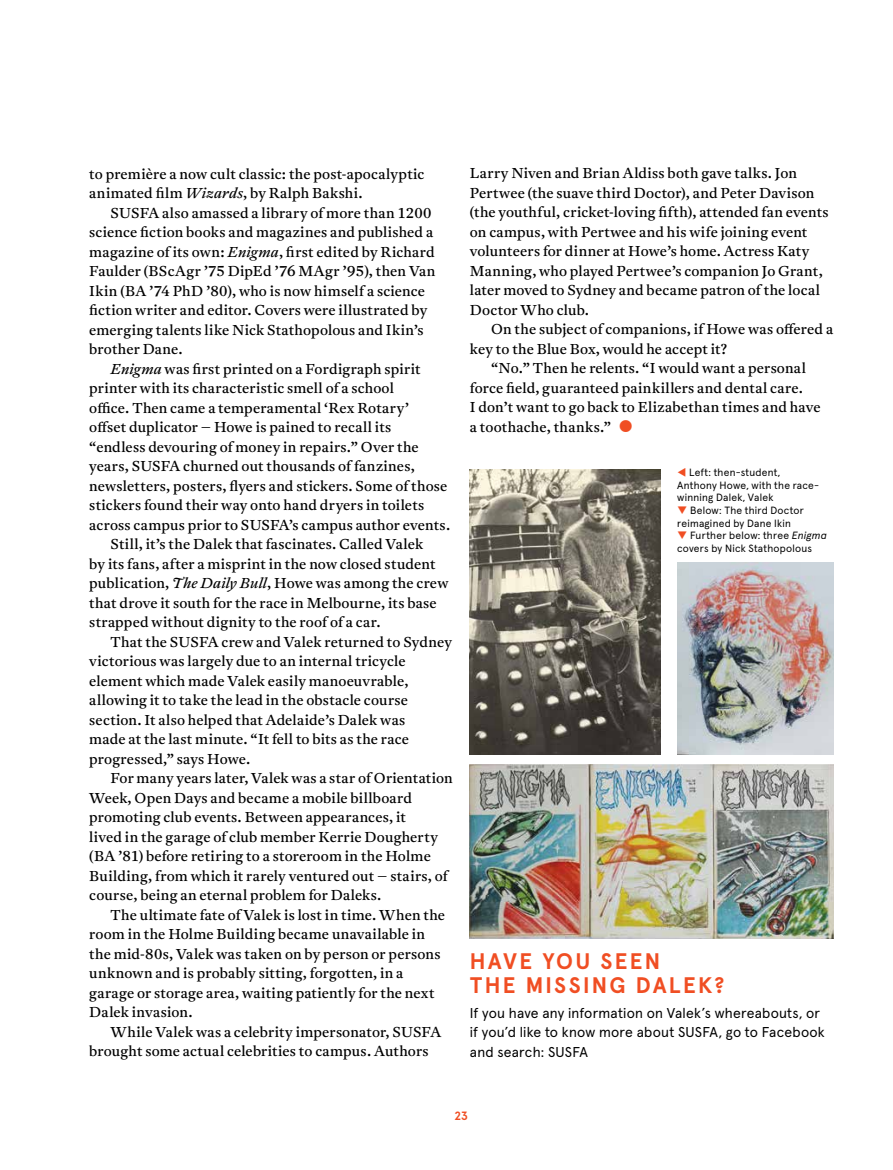
<style>
.page{position:relative;width:893px;height:1170px;background:#fff}
.page>*{position:absolute;margin:0;border:0;box-sizing:border-box;transform-origin:0 0}
.t1{font:700 22.5px/24.3px "Apercu Pro";letter-spacing:.1em;color:#f04e23}
.t2{font:14.25px/19.5px "Antwerp";letter-spacing:.01em;color:#000}
.t3{font:14.25px/19.5px "Apercu Pro";letter-spacing:.015em;color:#000}
.t4{font:700 12px "Apercu Pro";color:#f04e23}
.t5{font:10.5px/12.6px "Apercu Pro";letter-spacing:.02em;color:#000}
.s1{font-style:italic}
.s2{color:#f04e23}
</style>
<div class="page">
<img style="left:470px;top:765px;width:363px;height:173px">
<img style="left:677px;top:562px;width:156px;height:192px">
<img style="left:469px;top:469px;width:191px;height:285px">
<p class="t2" style="left:89px;top:164px;width:337px">to première a now cult classic: the post-apocalyptic animated film <span class="s1">Wizards</span>, by Ralph Bakshi.</p>
<p class="t2" style="left:89px;top:203px;width:348px;text-indent:21px">SUSFA also amassed a library of more than 1200 science fiction books and magazines and published a magazine of its own: <span class="s1">Enigma</span>, first edited by Richard Faulder (BScAgr ’75 DipEd ’76 MAgr ’95), then Van Ikin (BA ’74 PhD ’80), who is now himself a science fiction writer and editor. Covers were illustrated by emerging talents like Nick Stathopolous and Ikin’s brother Dane.</p>
<p class="t2" style="left:111px;top:359px;width:311px"><span class="s1">Enigma</span> was first printed on a Fordigraph spirit</p>
<p class="t2" style="left:89px;top:378px;width:306px">printer with its characteristic smell of a school</p>
<p class="t2" style="left:89px;top:398px;width:321px">office. Then came a temperamental ‘Rex Rotary’</p>
<p class="t2" style="left:89px;top:417px;width:303px">offset duplicator – Howe is pained to recall its</p>
<p class="t2" style="left:89px;top:437px;width:331px">“endless devouring of money in repairs.” Over the</p>
<p class="t2" style="left:89px;top:456px;width:327px">years, SUSFA churned out thousands of fanzines,</p>
<p class="t2" style="left:89px;top:476px;width:360px">newsletters, posters, flyers and stickers. Some of those</p>
<p class="t2" style="left:89px;top:495px;width:337px">stickers found their way onto hand dryers in toilets</p>
<p class="t2" style="left:89px;top:515px;width:362px">across campus prior to SUSFA’s campus author events.</p>
<p class="t2" style="left:111px;top:534px;width:314px">Still, it’s the Dalek that fascinates. Called Valek</p>
<p class="t2" style="left:89px;top:554px;width:348px">by its fans, after a misprint in the now closed student</p>
<p class="t2" style="left:89px;top:573px;width:361px">publication, <span class="s1">The Daily Bull</span>, Howe was among the crew</p>
<p class="t2" style="left:89px;top:593px;width:349px">that drove it south for the race in Melbourne, its base</p>
<p class="t2" style="left:89px;top:612px;width:293px">strapped without dignity to the roof of a car.</p>
<p class="t2" style="left:111px;top:632px;width:343px">That the SUSFA crew and Valek returned to Sydney</p>
<p class="t2" style="left:89px;top:651px;width:318px">victorious was largely due to an internal tricycle</p>
<p class="t2" style="left:89px;top:671px;width:321px">element which made Valek easily manoeuvrable,</p>
<p class="t2" style="left:89px;top:690px;width:320px">allowing it to take the lead in the obstacle course</p>
<p class="t2" style="left:89px;top:710px;width:318px">section. It also helped that Adelaide’s Dalek was</p>
<p class="t2" style="left:89px;top:729px;width:321px">made at the last minute. “It fell to bits as the race</p>
<p class="t2" style="left:89px;top:749px;width:163px">progressed,” says Howe.</p>
<p class="t2" style="left:111px;top:768px;width:344px">For many years later, Valek was a star of Orientation</p>
<p class="t2" style="left:89px;top:788px;width:324px">Week, Open Days and became a mobile billboard</p>
<p class="t2" style="left:89px;top:807px;width:318px">promoting club events. Between appearances, it</p>
<p class="t2" style="left:89px;top:827px;width:350px">lived in the garage of club member Kerrie Dougherty</p>
<p class="t2" style="left:89px;top:846px;width:343px">(BA ’81) before retiring to a storeroom in the Holme</p>
<p class="t2" style="left:89px;top:866px;width:360px">Building, from which it rarely ventured out – stairs, of</p>
<p class="t2" style="left:89px;top:885px;width:294px">course, being an eternal problem for Daleks.</p>
<p class="t2" style="left:111px;top:905px;width:336px">The ultimate fate of Valek is lost in time. When the</p>
<p class="t2" style="left:89px;top:924px;width:337px">room in the Holme Building became unavailable in</p>
<p class="t2" style="left:89px;top:944px;width:353px">the mid-80s, Valek was taken on by person or persons</p>
<p class="t2" style="left:89px;top:963px;width:316px">unknown and is probably sitting, forgotten, in a</p>
<p class="t2" style="left:89px;top:983px;width:347px">garage or storage area, waiting patiently for the next</p>
<p class="t2" style="left:89px;top:1002px;width:105px">Dalek invasion.</p>
<p class="t2" style="left:111px;top:1022px;width:332px">While Valek was a celebrity impersonator, SUSFA</p>
<p class="t2" style="left:89px;top:1041px;width:341px">brought some actual celebrities to campus. Authors</p>
<p class="t2" style="left:470px;top:164px;width:360px">Larry Niven and Brian Aldiss both gave talks. Jon Pertwee (the suave third Doctor), and Peter Davison (the youthful, cricket-loving fifth), attended fan events on campus, with Pertwee and his wife joining event volunteers for dinner at Howe’s home. Actress Katy Manning, who played Pertwee’s companion Jo Grant, later moved to Sydney and became patron of the local Doctor Who club.</p>
<p class="t2" style="left:491px;top:320px;width:343px">On the subject of companions, if Howe was offered a</p>
<p class="t2" style="left:470px;top:339px;width:259px">key to the Blue Box, would he accept it?</p>
<p class="t2" style="left:491px;top:358px;width:316px">“No.” Then he relents. “I would want a personal</p>
<p class="t2" style="left:470px;top:378px;width:335px">force field, guaranteed painkillers and dental care.</p>
<p class="t2" style="left:470px;top:397px;width:352px">I don’t want to go back to Elizabethan times and have</p>
<p class="t2" style="left:470px;top:417px;width:143px">a toothache, thanks.”</p>
<p class="t5" style="left:677px;top:465px;width:142px"><span class="s2">▼</span> Left: then-student,<br>Anthony Howe, with the race&shy;winning Dalek, Valek</p>
<p class="t5" style="left:677px;top:503px;width:128px"><span class="s2">❑</span> Below: The third Doctor reimagined by Dane Ikin</p>
<p class="t5" style="left:677px;top:528px;width:151px"><span class="s2">❑</span> Further below: three <span class="s1">Enigma </span>covers by Nick Stathopolous</p>
<h1 class="t1" style="left:470px;top:947px;width:256px">HAVE YOU SEEN<br>THE MISSING DALEK?</h1>
<p class="t3" style="left:470px;top:1001px;width:356px">If you have any information on Valek’s whereabouts, or if you’d like to know more about SUSFA, go to Facebook and search: SUSFA</p>
<p class="t4" style="left:455px;top:1106px;width:14px">23</p>
</div>
